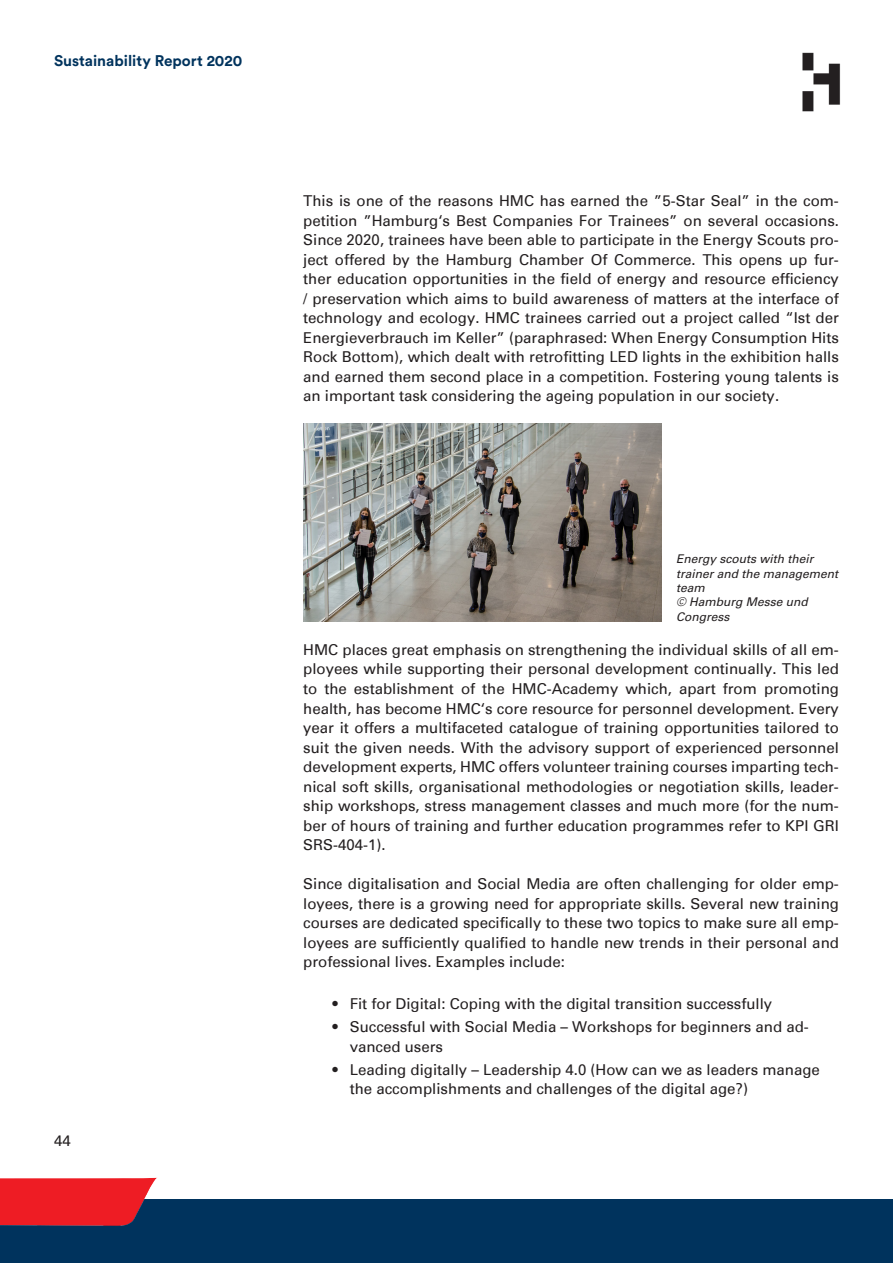
<style>
.page{position:relative;width:893px;height:1263px;background:#fff}
.page>*{position:absolute;margin:0;border:0;box-sizing:border-box;transform-origin:0 0}
.t1{font:700 15.3px "Circular Std";color:#00335d}
.t2{font:15px/19.5px "Univers";color:#231f20;text-align:justify}
.t3{font:italic 12px/14.4px "Univers LT Std";color:#231f20}
</style>
<div class="page">
<img style="left:802px;top:52px;width:39px;height:60px">
<div style="left:0;top:1199px;width:893px;height:64px;background:#00335d"></div>
<img style="left:0;top:1177px;width:157px;height:49px">
<img style="left:303px;top:424px;width:359px;height:197px">
<p class="t1" style="left:54px;top:51px;width:190px">Sustainability Report 2020</p>
<p class="t2" style="left:54px;top:1131px;width:18px">44</p>
<p class="t2" style="left:303px;top:192px;width:537px">This is one of the reasons HMC has earned the ”5-Star Seal” in the com&shy;petition ”Hamburg‘s Best Companies For Trainees” on several occasions.<br>Since 2020, trainees have been able to participate in the Energy Scouts pro&shy;ject offered by the Hamburg Chamber Of Commerce. This opens up fur&shy;ther education opportunities in the field of energy and resource efficiency / preservation which aims to build awareness of matters at the interface of technology and ecology. HMC trainees carried out a project called “Ist der Energieverbrauch im Keller” (paraphrased: When Energy Consumption Hits Rock Bottom), which dealt with retrofitting LED lights in the exhibition halls and earned them second place in a competition. Fostering young talents is an important task considering the ageing population in our society.</p>
<p class="t3" style="left:676px;top:552px;width:164px">Energy scouts with their trainer and the management team</p>
<p class="t3" style="left:676px;top:595px;width:133px">© Hamburg Messe und<br>Congress</p>
<p class="t2" style="left:303px;top:640px;width:537px">HMC places great emphasis on strengthening the individual skills of all em&shy;ployees while supporting their personal development continually. This led to the establishment of the HMC-Academy which, apart from promoting health, has become HMC‘s core resource for personnel development. Every year it offers a multifaceted catalogue of training opportunities tailored to suit the given needs. With the advisory support of experienced personnel development experts, HMC offers volunteer training courses imparting tech&shy;nical soft skills, organisational methodologies or negotiation skills, leader&shy;ship workshops, stress management classes and much more (for the num&shy;ber of hours of training and further education programmes refer to KPI GRI SRS-404-1).</p>
<p class="t2" style="left:303px;top:874px;width:537px">Since digitalisation and Social Media are often challenging for older emp&shy;loyees, there is a growing need for appropriate skills. Several new training courses are dedicated specifically to these two topics to make sure all emp&shy;loyees are sufficiently qualified to handle new trends in their personal and professional lives. Examples include:</p>
<p class="t2" style="left:332px;top:994px;width:7px">•</p>
<p class="t2" style="left:350px;top:994px;width:424px">Fit for Digital: Coping with the digital transition successfully</p>
<p class="t2" style="left:332px;top:1017px;width:7px">•</p>
<p class="t2" style="left:350px;top:1017px;width:461px">Successful with Social Media – Workshops for beginners and ad&shy;vanced users</p>
<p class="t2" style="left:332px;top:1060px;width:7px">•</p>
<p class="t2" style="left:350px;top:1060px;width:472px">Leading digitally – Leadership 4.0 (How can we as leaders manage the accomplishments and challenges of the digital age?)</p>
</div>
